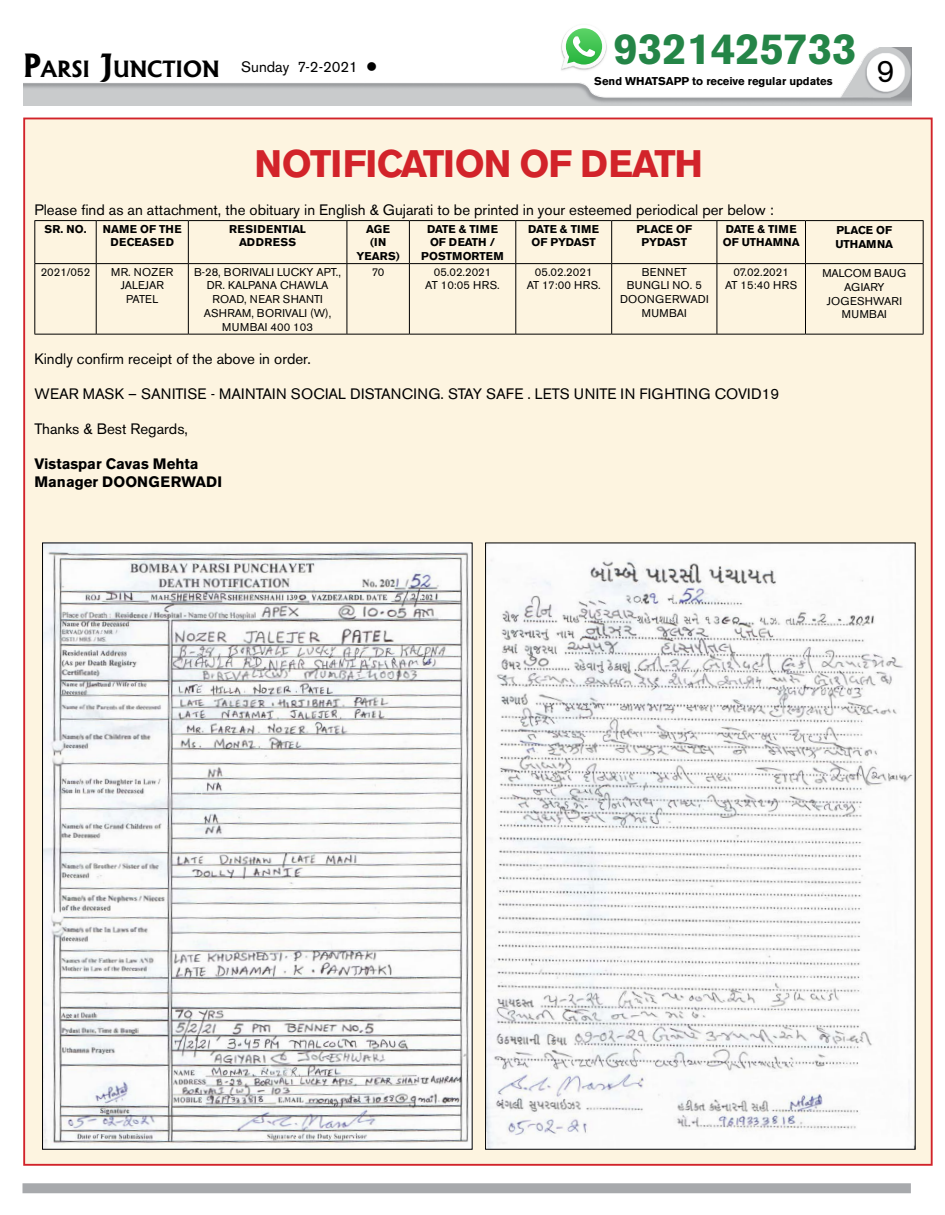
<style>
.page{position:relative;width:945px;height:1215px;background:#fff}
.page>*{position:absolute;margin:0;border:0;box-sizing:border-box;transform-origin:0 0}
.t1{font:700 43.38px "Akzidenz Grotesk BE";color:#248547}
.t2{font:700 38px "Akzidenz Grotesk BE";letter-spacing:-.03em;color:#d2232a}
.t3{font:31.25px "Akzidenz Grotesk BE";color:#000}
.t4{font:15px "Akzidenz Grotesk BE";color:#000}
.t5{font:700 15px/17.5px "Akzidenz Grotesk BE";color:#000}
.t6{font:11.25px/13.8px "Akzidenz Grotesk BE";color:#000;text-align:center}
.t7{font:700 11.25px/13.8px "Akzidenz Grotesk BE";color:#000;text-align:center}
.t8{font:11.25px/13.8px "Akzidenz Grotesk BE";letter-spacing:.02em;color:#000;text-align:center}
.t9{font:700 11.25px/13.8px "Akzidenz Grotesk BE";letter-spacing:.04em;color:#000;text-align:center}
.s1{font-family:"Albertus";font-weight:700;font-size:30.62px}
.s2{font-family:"Albertus";font-weight:700;font-size:21.5px}
</style>
<div class="page">
<img style="left:24px;top:48px;width:887px;height:58px">
<div style="left:22px;top:1183px;width:889px;height:10px;background:#a7a9ac"></div>
<img style="left:558px;top:48px;width:52px;height:25px">
<img style="left:561px;top:42px;width:46px;height:28px">
<svg style="left:562px;top:28px;width:44px;height:41px"></svg>
<div style="left:23px;top:118px;width:910px;height:1048px;background:#fdf4e0;border:2px solid #d2232a"></div>
<hr style="left:34px;top:220px;width:62px;height:1px;background:#000">
<hr style="left:34px;top:221px;width:1px;height:42px;background:#000">
<hr style="left:96px;top:220px;width:92px;height:1px;background:#000">
<hr style="left:96px;top:221px;width:1px;height:42px;background:#000">
<hr style="left:188px;top:220px;width:159px;height:1px;background:#000">
<hr style="left:188px;top:221px;width:1px;height:42px;background:#000">
<hr style="left:347px;top:220px;width:62px;height:1px;background:#000">
<hr style="left:347px;top:221px;width:1px;height:42px;background:#000">
<hr style="left:409px;top:220px;width:107px;height:1px;background:#000">
<hr style="left:409px;top:221px;width:1px;height:42px;background:#000">
<hr style="left:516px;top:220px;width:96px;height:1px;background:#000">
<hr style="left:515px;top:221px;width:1px;height:42px;background:#000">
<hr style="left:612px;top:220px;width:105px;height:1px;background:#000">
<hr style="left:611px;top:221px;width:1px;height:42px;background:#000">
<hr style="left:717px;top:220px;width:89px;height:1px;background:#000">
<hr style="left:717px;top:221px;width:1px;height:42px;background:#000">
<hr style="left:806px;top:220px;width:117px;height:1px;background:#000">
<hr style="left:805px;top:221px;width:1px;height:42px;background:#000">
<hr style="left:923px;top:221px;width:1px;height:42px;background:#000">
<hr style="left:34px;top:263px;width:62px;height:1px;background:#000">
<hr style="left:34px;top:264px;width:1px;height:70px;background:#000">
<hr style="left:96px;top:263px;width:92px;height:1px;background:#000">
<hr style="left:96px;top:264px;width:1px;height:70px;background:#000">
<hr style="left:188px;top:263px;width:159px;height:1px;background:#000">
<hr style="left:188px;top:264px;width:1px;height:70px;background:#000">
<hr style="left:347px;top:263px;width:62px;height:1px;background:#000">
<hr style="left:347px;top:264px;width:1px;height:70px;background:#000">
<hr style="left:409px;top:263px;width:107px;height:1px;background:#000">
<hr style="left:409px;top:264px;width:1px;height:70px;background:#000">
<hr style="left:516px;top:263px;width:96px;height:1px;background:#000">
<hr style="left:515px;top:264px;width:1px;height:70px;background:#000">
<hr style="left:612px;top:263px;width:105px;height:1px;background:#000">
<hr style="left:611px;top:264px;width:1px;height:70px;background:#000">
<hr style="left:717px;top:263px;width:89px;height:1px;background:#000">
<hr style="left:717px;top:264px;width:1px;height:70px;background:#000">
<hr style="left:806px;top:263px;width:117px;height:1px;background:#000">
<hr style="left:805px;top:264px;width:1px;height:70px;background:#000">
<hr style="left:923px;top:264px;width:1px;height:70px;background:#000">
<hr style="left:34px;top:334px;width:62px;height:1px;background:#000">
<hr style="left:96px;top:334px;width:92px;height:1px;background:#000">
<hr style="left:188px;top:334px;width:159px;height:1px;background:#000">
<hr style="left:347px;top:334px;width:62px;height:1px;background:#000">
<hr style="left:409px;top:334px;width:107px;height:1px;background:#000">
<hr style="left:516px;top:334px;width:96px;height:1px;background:#000">
<hr style="left:612px;top:334px;width:105px;height:1px;background:#000">
<hr style="left:717px;top:334px;width:89px;height:1px;background:#000">
<hr style="left:806px;top:334px;width:117px;height:1px;background:#000">
<img style="left:44px;top:545px;width:426px;height:602px">
<img style="left:487px;top:545px;width:426px;height:602px">
<p class="t4" style="left:23px;top:58px;width:356px"><span class="s1">P</span><span class="s2">ARSI</span> <span class="s1">J</span><span class="s2">UNCTION</span> Sunday 7-2-2021 ●</p>
<h1 class="t1" style="left:614px;top:24px;width:244px">9321425733</h1>
<p class="t7" style="left:594px;top:75px;width:240px">Send WHATSAPP to receive regular updates</p>
<h3 class="t3" style="left:877px;top:52px;width:20px">9</h3>
<h2 class="t2" style="left:255px;top:142px;width:450px">NOTIFICATION OF DEATH</h2>
<p class="t4" style="left:34px;top:201px;width:741px">Please find as an attachment, the obituary in English &amp; Gujarati to be printed in your esteemed periodical per below :</p>
<p class="t7" style="left:44px;top:222px;width:44px">SR. NO.</p>
<p class="t7" style="left:103px;top:222px;width:80px">NAME OF THE<br>DECEASED</p>
<p class="t9" style="left:229px;top:222px;width:78px">RESIDENTIAL<br>ADDRESS</p>
<p class="t7" style="left:356px;top:222px;width:45px">AGE<br>(IN<br>YEARS)</p>
<p class="t7" style="left:421px;top:222px;width:84px">DATE &amp; TIME<br>OF DEATH /<br>POSTMORTEM</p>
<p class="t7" style="left:528px;top:222px;width:72px;text-align:left">DATE &amp; TIME<br>OF PYDAST</p>
<p class="t7" style="left:637px;top:222px;width:57px">PLACE OF<br>PYDAST</p>
<p class="t7" style="left:723px;top:222px;width:78px;text-align:left">DATE &amp; TIME<br>OF UTHAMNA</p>
<p class="t7" style="left:835px;top:223px;width:59px;text-align:left">PLACE OF<br>UTHAMNA</p>
<p class="t6" style="left:41px;top:265px;width:51px">2021/052</p>
<p class="t6" style="left:111px;top:265px;width:64px">MR. NOZER<br>JALEJAR<br>PATEL</p>
<p class="t6" style="left:194px;top:265px;width:149px">B-28, BORIVALI LUCKY APT.,<br>DR. KALPANA CHAWLA<br>ROAD, NEAR SHANTI<br>ASHRAM, BORIVALI (W),<br>MUMBAI 400 103</p>
<p class="t6" style="left:372px;top:265px;width:14px">70</p>
<p class="t6" style="left:425px;top:265px;width:76px">05.02.2021<br>AT 10:05 HRS.</p>
<p class="t6" style="left:527px;top:265px;width:76px">05.02.2021<br>AT 17:00 HRS.</p>
<p class="t8" style="left:620px;top:265px;width:90px">BENNET<br>BUNGLI NO. 5<br>DOONGERWADI<br>MUMBAI</p>
<p class="t6" style="left:725px;top:265px;width:74px">07.02.2021<br>AT 15:40 HRS</p>
<p class="t6" style="left:823px;top:266px;width:85px">MALCOM BAUG<br>AGIARY<br>JOGESHWARI<br>MUMBAI</p>
<p class="t4" style="left:34px;top:350px;width:278px">Kindly confirm receipt of the above in order.</p>
<p class="t4" style="left:34px;top:385px;width:746px">WEAR MASK – SANITISE - MAINTAIN SOCIAL DISTANCING. STAY SAFE . LETS UNITE IN FIGHTING COVID19</p>
<p class="t4" style="left:34px;top:420px;width:155px">Thanks &amp; Best Regards,</p>
<p class="t5" style="left:34px;top:456px;width:189px">Vistaspar Cavas Mehta<br>Manager DOONGERWADI</p>
</div>
